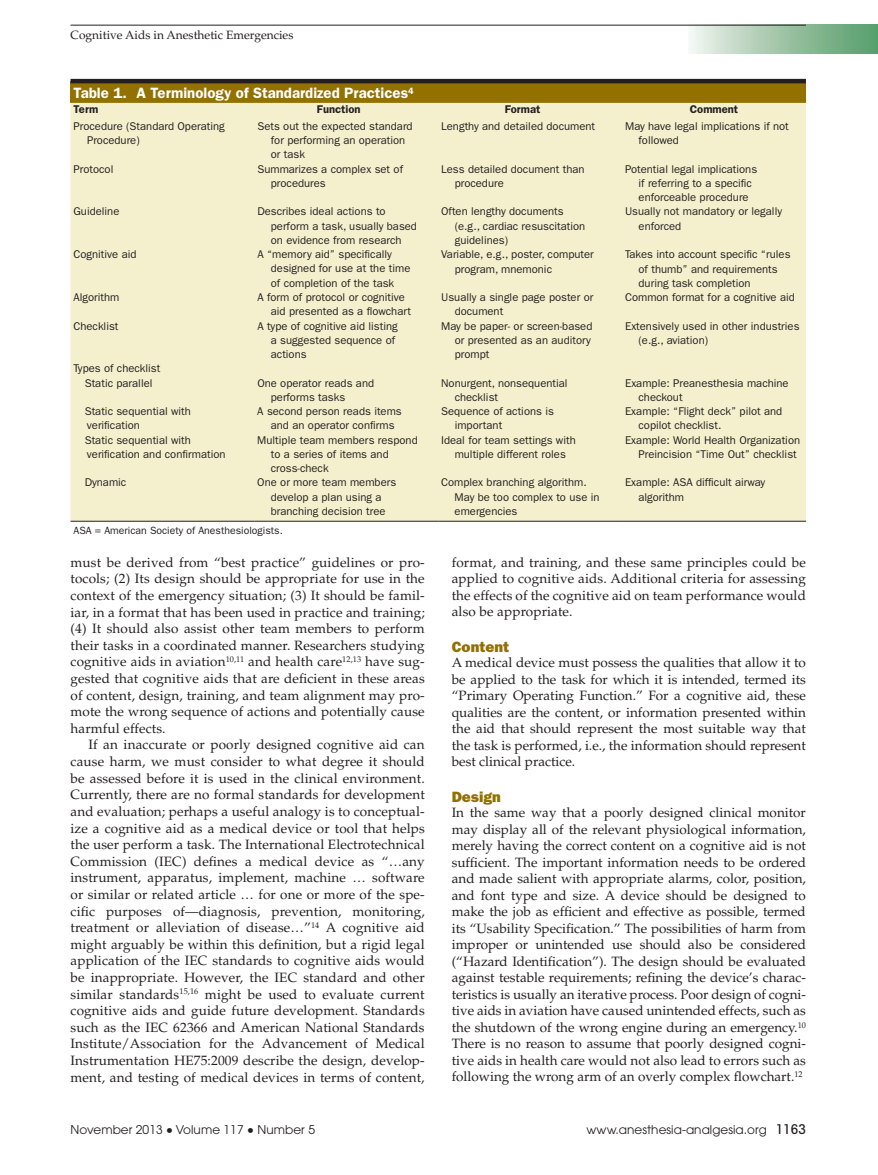
<style>
.page{position:relative;width:878px;height:1175px;background:#fff}
.page>*{position:absolute;margin:0;border:0;box-sizing:border-box;transform-origin:0 0}
.t1{font:600 15px "ITC Franklin Gothic Std";color:#fff}
.t2{font:15px "ITC Franklin Gothic Std Hvy";color:#927100}
.t3{font:13.5px/16.6px "Palatino LT Std";letter-spacing:.01em;color:#231f20;text-align:justify}
.t4{font:12px "Avant Garde";letter-spacing:.005em;color:#231f20}
.t5{font:12px "Palatino LT Std";color:#231f20}
.t6{font:11.25px/14.2px "ITC Franklin Gothic Std";color:#231f20}
.t7{font:600 11.25px "ITC Franklin Gothic Std";color:#231f20}
.t8{font:10.5px "ITC Franklin Gothic Std";color:#231f20}
.s1{font-family:"Gandhari Unicode";font-size:18.75px}
.s2{font-weight:500;font-stretch:condensed;font-size:13.5px}
</style>
<div class="page">
<div style="left:688px;top:25px;width:190px;height:28px;background:linear-gradient(to right,#f0f2ed,#539b66)"></div>
<hr style="left:70px;top:25px;width:736px;height:1px;background:#231f20">
<div style="left:70px;top:81px;width:736px;height:22px;background:#927100"></div>
<div style="left:70px;top:103px;width:736px;height:418px;background:#f4f0cd"></div>
<hr style="left:70px;top:521px;width:184px;height:1px;background:#231f20">
<hr style="left:254px;top:521px;width:184px;height:1px;background:#231f20">
<hr style="left:438px;top:521px;width:184px;height:1px;background:#231f20">
<hr style="left:622px;top:521px;width:184px;height:1px;background:#231f20">
<hr style="left:70px;top:79px;width:736px;height:4px;background:#231f20">
<p class="t5" style="left:70px;top:28px;width:224px">Cognitive Aids in Anesthetic Emergencies</p>
<p class="t1" style="left:74px;top:84px;width:341px">Table 1. A Terminology of Standardized Practices<sup>4</sup></p>
<p class="t7" style="left:74px;top:103px;width:26px">Term</p>
<p class="t7" style="left:317px;top:103px;width:45px">Function</p>
<p class="t7" style="left:505px;top:103px;width:37px">Format</p>
<p class="t7" style="left:689px;top:103px;width:50px">Comment</p>
<p class="t6" style="left:87px;top:119px;width:139px;text-indent:-14px">Procedure (Standard Operating<br>Procedure)</p>
<p class="t6" style="left:271px;top:119px;width:143px;text-indent:-14px">Sets out the expected standard for performing an operation or task</p>
<p class="t6" style="left:441px;top:119px;width:155px">Lengthy and detailed document</p>
<p class="t6" style="left:638px;top:119px;width:152px;text-indent:-14px">May have legal implications if not followed</p>
<p class="t6" style="left:74px;top:162px;width:41px">Protocol</p>
<p class="t6" style="left:271px;top:162px;width:134px;text-indent:-14px">Summarizes a complex set of procedures</p>
<p class="t6" style="left:454px;top:162px;width:131px;text-indent:-14px">Less detailed document than procedure</p>
<p class="t6" style="left:638px;top:162px;width:120px;text-indent:-14px">Potential legal implications if referring to a specific enforceable procedure</p>
<p class="t6" style="left:73px;top:204px;width:47px">Guideline</p>
<p class="t6" style="left:271px;top:204px;width:148px;text-indent:-14px">Describes ideal actions to perform a task, usually based on evidence from research</p>
<p class="t6" style="left:454px;top:205px;width:132px;text-indent:-14px">Often lengthy documents (e.g., cardiac resuscitation guidelines)</p>
<p class="t6" style="left:638px;top:205px;width:145px;text-indent:-14px">Usually not mandatory or legally enforced</p>
<p class="t6" style="left:73px;top:247px;width:65px">Cognitive aid</p>
<p class="t6" style="left:271px;top:247px;width:141px;text-indent:-14px">A “memory aid” specifically designed for use at the time of completion of the task</p>
<p class="t6" style="left:454px;top:247px;width:140px;text-indent:-14px">Variable, e.g., poster, computer program, mnemonic</p>
<p class="t6" style="left:638px;top:247px;width:153px;text-indent:-14px">Takes into account specific “rules of thumb” and requirements during task completion</p>
<p class="t6" style="left:73px;top:290px;width:47px">Algorithm</p>
<p class="t6" style="left:271px;top:290px;width:142px;text-indent:-14px">A form of protocol or cognitive aid presented as a flowchart</p>
<p class="t6" style="left:454px;top:290px;width:140px;text-indent:-14px">Usually a single page poster or document</p>
<p class="t6" style="left:625px;top:290px;width:171px">Common format for a cognitive aid</p>
<p class="t6" style="left:73px;top:319px;width:46px">Checklist</p>
<p class="t6" style="left:271px;top:319px;width:128px;text-indent:-14px">A type of cognitive aid listing a suggested sequence of actions</p>
<p class="t6" style="left:454px;top:319px;width:139px;text-indent:-14px">May be paper- or screen-based or presented as an auditory prompt</p>
<p class="t6" style="left:638px;top:319px;width:162px;text-indent:-14px">Extensively used in other industries (e.g., aviation)</p>
<p class="t6" style="left:73px;top:361px;width:88px;text-align:center">Types of checklist<br>Static parallel</p>
<p class="t6" style="left:271px;top:376px;width:105px;text-indent:-14px">One operator reads and performs tasks</p>
<p class="t6" style="left:454px;top:376px;width:114px;text-indent:-14px">Nonurgent, nonsequential checklist</p>
<p class="t6" style="left:638px;top:376px;width:152px;text-indent:-14px">Example: Preanesthesia machine checkout</p>
<p class="t6" style="left:85px;top:404px;width:108px">Static sequential with verification</p>
<p class="t6" style="left:257px;top:404px;width:146px;text-align:center">A second person reads items and an operator confirms</p>
<p class="t6" style="left:454px;top:404px;width:101px;text-indent:-14px">Sequence of actions is important</p>
<p class="t6" style="left:638px;top:404px;width:145px;text-indent:-14px">Example: “Flight deck” pilot and copilot checklist.</p>
<p class="t6" style="left:85px;top:433px;width:142px">Static sequential with verification and confirmation</p>
<p class="t6" style="left:271px;top:433px;width:148px;text-indent:-14px">Multiple team members respond to a series of items and cross-check</p>
<p class="t6" style="left:441px;top:433px;width:136px;text-align:center">Ideal for team settings with multiple different roles</p>
<p class="t6" style="left:638px;top:433px;width:163px;text-indent:-14px">Example: World Health Organization<br>Preincision “Time Out” checklist</p>
<p class="t6" style="left:85px;top:475px;width:43px">Dynamic</p>
<p class="t6" style="left:257px;top:475px;width:140px;text-align:center">One or more team members develop a plan using a branching decision tree</p>
<p class="t6" style="left:454px;top:475px;width:146px;text-indent:-14px">Complex branching algorithm.<br>May be too complex to use in emergencies</p>
<p class="t6" style="left:638px;top:475px;width:128px;text-indent:-14px">Example: ASA difficult airway algorithm</p>
<p class="t8" style="left:74px;top:525px;width:211px">ASA = American Society of Anesthesiologists.</p>
<p class="t3" style="left:70px;top:554px;width:356px">must be derived from “best practice” guidelines or pro&shy;tocols; (2) Its design should be appropriate for use in the context of the emergency situation; (3) It should be famil&shy;iar, in a format that has been used in practice and training; (4) It should also assist other team members to perform their tasks in a coordinated manner. Researchers studying cognitive aids in aviation<sup>10,11</sup> and health care<sup>12,13</sup> have sug&shy;gested that cognitive aids that are deficient in these areas of content, design, training, and team alignment may pro&shy;mote the wrong sequence of actions and potentially cause harmful effects.</p>
<p class="t3" style="left:70px;top:736px;width:356px;text-indent:18px">If an inaccurate or poorly designed cognitive aid can cause harm, we must consider to what degree it should be assessed before it is used in the clinical environment.<br>Currently, there are no formal standards for development and evaluation; perhaps a useful analogy is to conceptual&shy;ize a cognitive aid as a medical device or tool that helps the user perform a task. The International Electrotechnical Commission (IEC) defines a medical device as “…any instrument, apparatus, implement, machine … software or similar or related article … for one or more of the spe&shy;cific purposes of—diagnosis, prevention, monitoring, treatment or alleviation of disease…”<sup>14</sup> A cognitive aid might arguably be within this definition, but a rigid legal application of the IEC standards to cognitive aids would be inappropriate. However, the IEC standard and other similar standards<sup>15,16</sup> might be used to evaluate current cognitive aids and guide future development. Standards such as the IEC 62366 and American National Standards Institute/Association for the Advancement of Medical Instrumentation HE75:2009 describe the design, develop&shy;ment, and testing of medical devices in terms of content,</p>
<p class="t3" style="left:451px;top:554px;width:356px">format, and training, and these same principles could be applied to cognitive aids. Additional criteria for assessing the effects of the cognitive aid on team performance would also be appropriate.</p>
<p class="t2" style="left:452px;top:638px;width:59px">Content</p>
<p class="t3" style="left:452px;top:654px;width:356px">A medical device must possess the qualities that allow it to be applied to the task for which it is intended, termed its “Primary Operating Function.” For a cognitive aid, these qualities are the content, or information presented within the aid that should represent the most suitable way that the task is performed, i.e., the information should represent best clinical practice.</p>
<p class="t2" style="left:452px;top:788px;width:51px">Design</p>
<p class="t3" style="left:452px;top:804px;width:356px">In the same way that a poorly designed clinical monitor may display all of the relevant physiological information, merely having the correct content on a cognitive aid is not sufficient. The important information needs to be ordered and made salient with appropriate alarms, color, position, and font type and size. A device should be designed to make the job as efficient and effective as possible, termed its “Usability Specification.” The possibilities of harm from improper or unintended use should also be considered (“Hazard Identification”). The design should be evaluated against testable requirements; refining the device’s charac&shy;teristics is usually an iterative process. Poor design of cogni&shy;tive aids in aviation have caused unintended effects, such as the shutdown of the wrong engine during an emergency.<sup>10<br></sup>There is no reason to assume that poorly designed cogni&shy;tive aids in health care would not also lead to errors such as following the wrong arm of an overly complex flowchart.<sup>12</sup></p>
<p class="t4" style="left:70px;top:1123px;width:246px">November 2013 <span class="s1">•</span> Volume 117 <span class="s1">•</span> Number 5</p>
<p class="t4" style="left:586px;top:1123px;width:221px">www.anesthesia-analgesia.org <span class="s2">1163</span></p>
</div>
